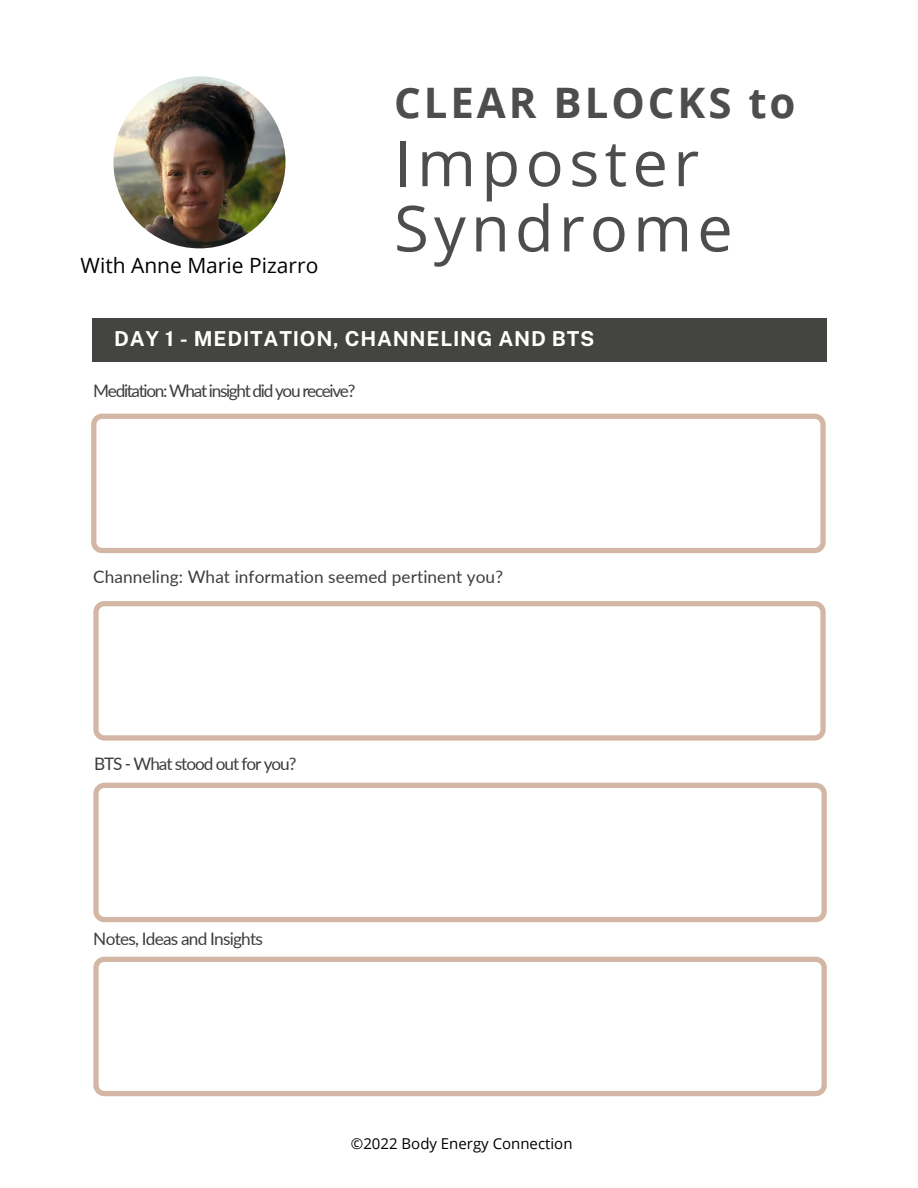
<style>
.page{position:relative;width:918px;height:1188px;background:#fff}
.page>*{position:absolute;margin:0;border:0;box-sizing:border-box;transform-origin:0 0}
.t1{font:63.45px/65.2px "Open Sans";letter-spacing:.08em;color:#4d4d4f}
.t2{font:700 42px "Open Sans";letter-spacing:.07em;color:#4d4d4f}
.t3{font:21px "Open Sans";color:#000}
.t4{font:700 20.55px "Public Sans";letter-spacing:.035em;color:#fff}
.t5{font:17.25px "Lato";letter-spacing:.005em;color:#3d3d3d}
.t6{font:17.25px "Lato";letter-spacing:-.045em;color:#3d3d3d}
.t7{font:17.25px "Lato";letter-spacing:-.08em;color:#3d3d3d}
.t8{font:15px "Open Sans";color:#000}
</style>
<div class="page">
<img style="left:113px;top:76px;width:173px;height:173px">
<div style="left:92px;top:318px;width:734px;height:44px;background:#444440"></div>
<svg style="left:91px;top:414px;width:735px;height:139px"></svg>
<svg style="left:93px;top:601px;width:733px;height:140px"></svg>
<svg style="left:93px;top:783px;width:734px;height:139px"></svg>
<svg style="left:93px;top:957px;width:734px;height:139px"></svg>
<p class="t3" style="left:81px;top:251px;width:239px">With Anne Marie Pizarro</p>
<h2 class="t2" style="left:394px;top:73px;width:403px">CLEAR BLOCKS to</h2>
<h1 class="t1" style="left:394px;top:129px;width:340px">Imposter<br>Syndrome</h1>
<p class="t4" style="left:114px;top:326px;width:482px">DAY 1 - MEDITATION, CHANNELING AND BTS</p>
<p class="t7" style="left:93px;top:380px;width:264px">Meditation: What insight did you receive?</p>
<p class="t5" style="left:93px;top:566px;width:411px">Channeling: What information seemed pertinent you?</p>
<p class="t6" style="left:94px;top:753px;width:204px">BTS - What stood out for you?</p>
<p class="t6" style="left:93px;top:928px;width:171px">Notes, Ideas and Insights</p>
<p class="t8" style="left:351px;top:1133px;width:223px">©2022 Body Energy Connection</p>
</div>
